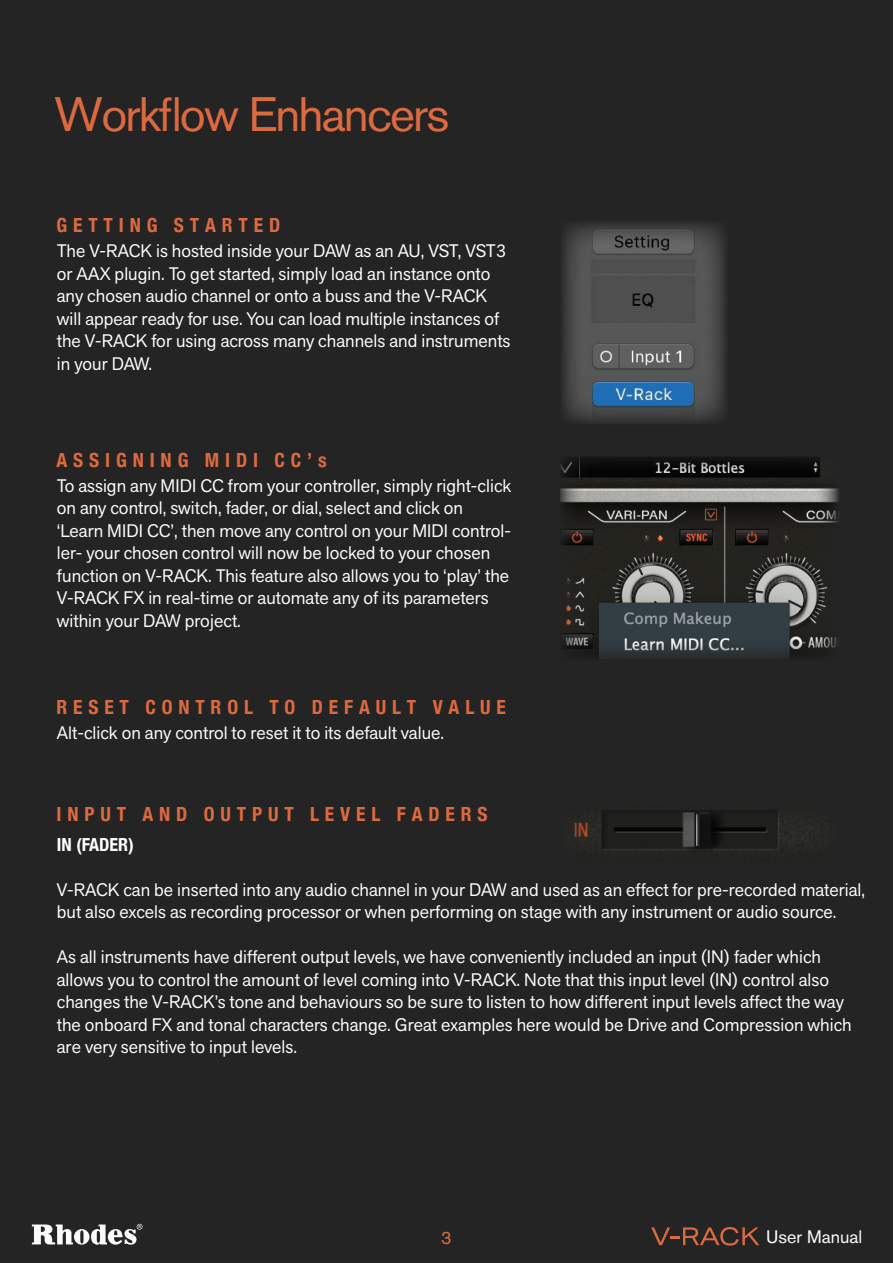
<style>
.page{position:relative;width:893px;height:1263px;background:#242424}
.page>*{position:absolute;margin:0;border:0;box-sizing:border-box;transform-origin:0 0}
.t1{font:48px "Akzidenz Grotesk Pro";letter-spacing:-.04em;color:#dd6a3f}
.t2{font:700 condensed 19.5px "Helvetica Neue";letter-spacing:.3em;color:#dd6a3f}
.t3{font:18px/22.5px "Akzid Grtsk Next";letter-spacing:.005em;color:#fff}
.t4{font:18px "Akzidenz Grotesk Pro";color:#fefcf9}
.t5{font:700 condensed 18px "Helvetica Neue";letter-spacing:.005em;color:#fff}
.t6{font:18px "Akzidenz Grotesk Pro";color:#dd6a3f}
</style>
<div class="page">
<svg style="left:32px;top:1224px;width:110px;height:21px"></svg>
<svg style="left:651px;top:1227px;width:108px;height:18px"></svg>
<img style="left:563px;top:223px;width:163px;height:200px">
<img style="left:574px;top:810px;width:244px;height:40px">
<img style="left:560px;top:457px;width:279px;height:200px">
<h1 class="t1" style="left:54px;top:83px;width:397px">Workflow Enhancers</h1>
<p class="t2" style="left:56px;top:209px;width:225px">GETTING STARTED</p>
<p class="t3" style="left:57px;top:239px;width:455px">The V-RACK is hosted inside your DAW as an AU, VST, VST3 or AAX plugin. To get started, simply load an instance onto any chosen audio channel or onto a buss and the V-RACK will appear ready for use. You can load multiple instances of the V-RACK for using across many channels and instruments in your DAW.</p>
<p class="t2" style="left:56px;top:444px;width:272px">ASSIGNING MIDI CC’s</p>
<p class="t3" style="left:57px;top:474px;width:456px">To assign any MIDI CC from your controller, simply right-click on any control, switch, fader, or dial, select and click on ‘Learn MIDI CC’, then move any control on your MIDI control&shy;ler- your chosen control will now be locked to your chosen function on V-RACK. This feature also allows you to ‘play’ the V-RACK FX in real-time or automate any of its parameters within your DAW project.</p>
<p class="t2" style="left:56px;top:691px;width:451px">RESET CONTROL TO DEFAULT VALUE</p>
<p class="t3" style="left:57px;top:722px;width:389px">Alt-click on any control to reset it to its default value.</p>
<p class="t2" style="left:56px;top:797px;width:432px">INPUT AND OUTPUT LEVEL FADERS</p>
<p class="t5" style="left:57px;top:829px;width:78px">IN (FADER)</p>
<p class="t3" style="left:57px;top:878px;width:810px">V-RACK can be inserted into any audio channel in your DAW and used as an effect for pre-recorded material, but also excels as recording processor or when performing on stage with any instrument or audio source.</p>
<p class="t3" style="left:57px;top:946px;width:796px">As all instruments have different output levels, we have conveniently included an input (IN) fader which allows you to control the amount of level coming into V-RACK. Note that this input level (IN) control also changes the V-RACK’s tone and behaviours so be sure to listen to how different input levels affect the way the onboard FX and tonal characters change. Great examples here would be Drive and Compression which are very sensitive to input levels.</p>
<p class="t6" style="left:441px;top:1225px;width:12px">3</p>
<p class="t4" style="left:766px;top:1225px;width:98px">User Manual</p>
</div>
